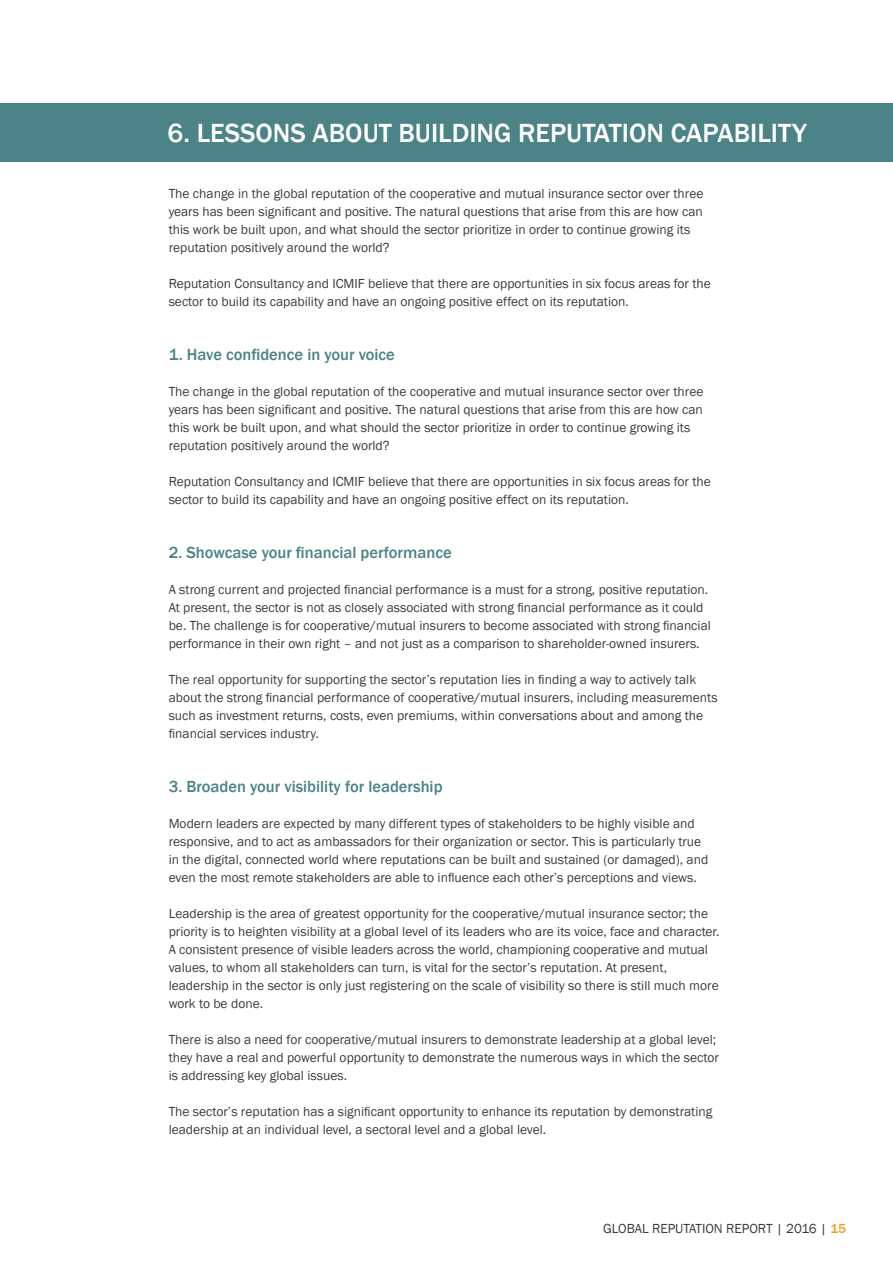
<style>
.page{position:relative;width:893px;height:1263px;background:#fff}
.page>*{position:absolute;margin:0;border:0;box-sizing:border-box;transform-origin:0 0}
.t1{font:500 27px "Franklin Gothic";color:#fff}
.t2{font:500 16.5px "Franklin Gothic";color:#4b8387}
.t3{font:13.5px/18px "Franklin Gothic";color:#3c3c3b}
.s1{font-weight:500;color:#f59d21}
</style>
<div class="page">
<div style="left:0;top:103px;width:893px;height:59px;background:#4b8387"></div>
<h1 class="t1" style="left:168px;top:117px;width:641px">6. LESSONS ABOUT BUILDING REPUTATION CAPABILITY</h1>
<p class="t3" style="left:169px;top:185px;width:536px">The change in the global reputation of the cooperative and mutual insurance sector over three years has been significant and positive. The natural questions that arise from this are how can this work be built upon, and what should the sector prioritize in order to continue growing its reputation positively around the world?</p>
<p class="t3" style="left:169px;top:275px;width:544px">Reputation Consultancy and ICMIF believe that there are opportunities in six focus areas for the sector to build its capability and have an ongoing positive effect on its reputation.</p>
<p class="t2" style="left:169px;top:344px;width:228px">1. Have confidence in your voice</p>
<p class="t3" style="left:169px;top:383px;width:536px">The change in the global reputation of the cooperative and mutual insurance sector over three years has been significant and positive. The natural questions that arise from this are how can this work be built upon, and what should the sector prioritize in order to continue growing its reputation positively around the world?</p>
<p class="t3" style="left:169px;top:473px;width:544px">Reputation Consultancy and ICMIF believe that there are opportunities in six focus areas for the sector to build its capability and have an ongoing positive effect on its reputation.</p>
<p class="t2" style="left:169px;top:542px;width:284px">2. Showcase your financial performance</p>
<p class="t3" style="left:169px;top:581px;width:544px">A strong current and projected financial performance is a must for a strong, positive reputation.<br>At present, the sector is not as closely associated with strong financial performance as it could be. The challenge is for cooperative/mutual insurers to become associated with strong financial performance in their own right – and not just as a comparison to shareholder-owned insurers.</p>
<p class="t3" style="left:169px;top:671px;width:550px">The real opportunity for supporting the sector’s reputation lies in finding a way to actively talk about the strong financial performance of cooperative/mutual insurers, including measurements such as investment returns, costs, even premiums, within conversations about and among the financial services industry.</p>
<p class="t2" style="left:169px;top:776px;width:275px">3. Broaden your visibility for leadership</p>
<p class="t3" style="left:169px;top:815px;width:541px">Modern leaders are expected by many different types of stakeholders to be highly visible and responsive, and to act as ambassadors for their organization or sector. This is particularly true in the digital, connected world where reputations can be built and sustained (or damaged), and even the most remote stakeholders are able to influence each other’s perceptions and views.</p>
<p class="t3" style="left:169px;top:905px;width:552px">Leadership is the area of greatest opportunity for the cooperative/mutual insurance sector; the priority is to heighten visibility at a global level of its leaders who are its voice, face and character.<br>A consistent presence of visible leaders across the world, championing cooperative and mutual values, to whom all stakeholders can turn, is vital for the sector’s reputation. At present, leadership in the sector is only just registering on the scale of visibility so there is still much more work to be done.</p>
<p class="t3" style="left:169px;top:1031px;width:552px">There is also a need for cooperative/mutual insurers to demonstrate leadership at a global level; they have a real and powerful opportunity to demonstrate the numerous ways in which the sector is addressing key global issues.</p>
<p class="t3" style="left:169px;top:1103px;width:545px">The sector’s reputation has a significant opportunity to enhance its reputation by demonstrating leadership at an individual level, a sectoral level and a global level.</p>
<p class="t3" style="left:603px;top:1219px;width:245px">GLOBAL REPUTATION REPORT | 2016 | <span class="s1">15</span></p>
</div>
